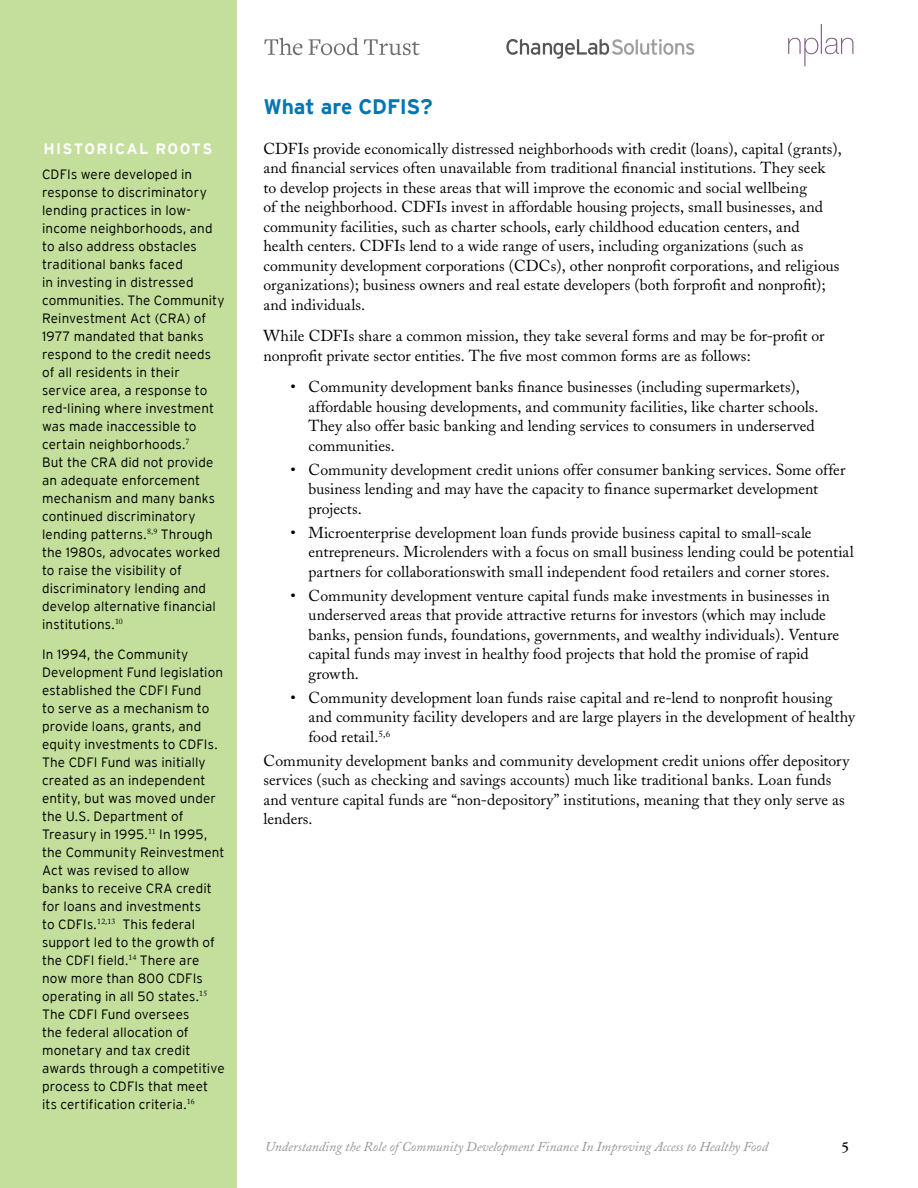
<style>
.page{position:relative;width:918px;height:1188px;background:#fff}
.page>*{position:absolute;margin:0;border:0;box-sizing:border-box;transform-origin:0 0}
.t1{font:700 21px "Interstate";letter-spacing:-.005em;color:#0076b2}
.t2{font:15.75px/19.5px "Adobe Caslon";letter-spacing:.005em;color:#000}
.t3{font:700 15px "Interstate";letter-spacing:.09em;color:#fff}
.t4{font:600 15px "Adobe Garamond";color:#000}
.t5{font:300 13.5px/18px "Interstate";letter-spacing:.005em;color:#000}
.t6{font:italic 13.5px "Adobe Caslon";color:#939598}
</style>
<div class="page">
<svg style="left:788px;top:24px;width:65px;height:42px"></svg>
<svg style="left:264px;top:38px;width:38px;height:17px"></svg>
<svg style="left:309px;top:38px;width:111px;height:17px"></svg>
<svg style="left:506px;top:39px;width:188px;height:20px"></svg>
<div style="left:0;top:0;width:237px;height:1188px;background:#c4df9b"></div>
<p class="t3" style="left:44px;top:140px;width:170px">H ISTORICAL ROOTS</p>
<p class="t5" style="left:42px;top:165px;width:184px">CDFIs were developed in response to discriminatory lending practices in low&shy;income neighborhoods, and to also address obstacles traditional banks faced<br>in investing in distressed communities. The Community<br>Reinvestment Act (CRA) of<br>1977 mandated that banks respond to the credit needs of all residents in their service area, a response to red-lining where investment was made inaccessible to certain neighborhoods.<sup>7<br></sup>But the CRA did not provide an adequate enforcement mechanism and many banks continued discriminatory lending patterns.<sup>8</sup><sup>,</sup><sup>9</sup> Through the 1980s, advocates worked to raise the visibility of discriminatory lending and develop alternative financial institutions.<sup>10</sup></p>
<p class="t5" style="left:42px;top:645px;width:184px">In 1994, the Community<br>Development Fund legislation established the CDFI Fund<br>to serve as a mechanism to provide loans, grants, and equity investments to CDFIs.<br>The CDFI Fund was initially created as an independent entity, but was moved under the U.S. Department of<br>Treasury in 1995.<sup>11</sup> In 1995, the Community Reinvestment<br>Act was revised to allow banks to receive CRA credit for loans and investments<br>to CDFIs.<sup>12</sup><sup>,</sup><sup>13</sup> This federal support led to the growth of the CDFI field.<sup>14</sup> There are now more than 800 CDFIs operating in all 50 states.<sup>15<br></sup>The CDFI Fund oversees<br>the federal allocation of monetary and tax credit awards through a competitive process to CDFIs that meet its certification criteria.<sup>16</sup></p>
<h1 class="t1" style="left:264px;top:95px;width:171px">WHAT ARE CDFIS?</h1>
<p class="t2" style="left:264px;top:139px;width:580px">CDFIs provide economically distressed neighborhoods with credit (loans), capital (grants), and financial services often unavailable from traditional financial institutions. They seek<br>to develop projects in these areas that will improve the economic and social wellbeing<br>of the neighborhood. CDFIs invest in affordable housing projects, small businesses, and community facilities, such as charter schools, early childhood education centers, and health centers. CDFIs lend to a wide range of users, including organizations (such as community development corporations (CDCs), other nonprofit corporations, and religious organizations); business owners and real estate developers (both forprofit and nonprofit); and individuals.</p>
<p class="t2" style="left:264px;top:327px;width:562px">While CDFIs share a common mission, they take several forms and may be for-profit or nonprofit private sector entities. The five most common forms are as follows:</p>
<p class="t2" style="left:309px;top:378px;width:512px;text-indent:-18px">• Community development banks finance businesses (including supermarkets), affordable housing developments, and community facilities, like charter schools.<br>They also offer basic banking and lending services to consumers in underserved communities.</p>
<p class="t2" style="left:309px;top:460px;width:538px;text-indent:-18px">• Community development credit unions offer consumer banking services. Some offer business lending and may have the capacity to finance supermarket development projects.</p>
<p class="t2" style="left:309px;top:523px;width:547px;text-indent:-18px">• Microenterprise development loan funds provide business capital to small-scale entrepreneurs. Microlenders with a focus on small business lending could be potential partners for collaborationswith small independent food retailers and corner stores.</p>
<p class="t2" style="left:309px;top:586px;width:532px;text-indent:-18px">• Community development venture capital funds make investments in businesses in underserved areas that provide attractive returns for investors (which may include banks, pension funds, foundations, governments, and wealthy individuals). Venture capital funds may invest in healthy food projects that hold the promise of rapid growth.</p>
<p class="t2" style="left:309px;top:688px;width:548px;text-indent:-18px">• Community development loan funds raise capital and re-lend to nonprofit housing and community facility developers and are large players in the development of healthy food retail.<sup>5,6</sup></p>
<p class="t2" style="left:264px;top:751px;width:587px">Community development banks and community development credit unions offer depository services (such as checking and savings accounts) much like traditional banks. Loan funds and venture capital funds are “non-depository” institutions, meaning that they only serve as lenders.</p>
<p class="t6" style="left:265px;top:1139px;width:505px">Understanding the Role of Community Development Finance In Improving Access to Healthy Food</p>
<p class="t4" style="left:842px;top:1139px;width:9px">5</p>
</div>
